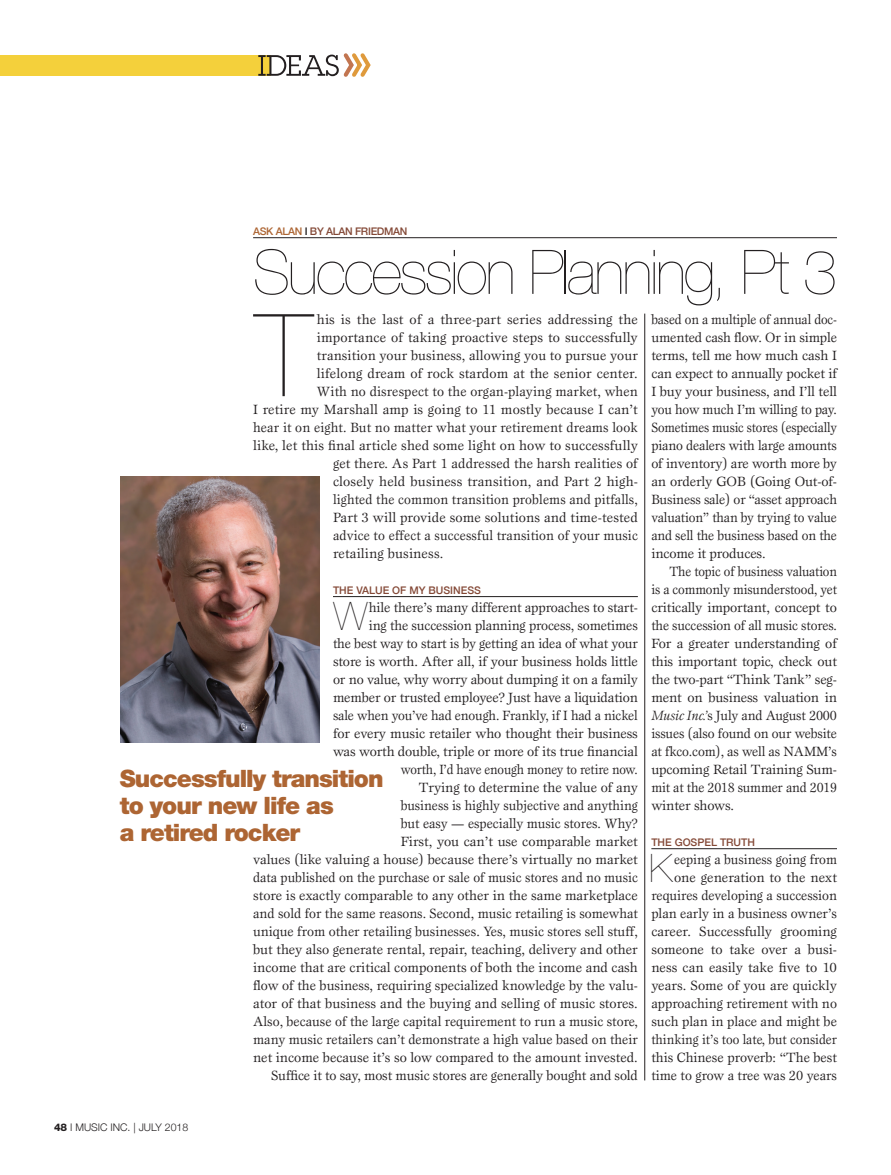
<style>
.page{position:relative;width:891px;height:1175px;background:#fff}
.page>*{position:absolute;margin:0;border:0;box-sizing:border-box;transform-origin:0 0}
.BD_Dropcap{font:200 114.75px "Helvetica Neue";color:#231f20}
.Feature_Headline_3{font:200 61.5px "Helvetica Neue";letter-spacing:-.04em;color:#231f20}
.BDN{font:200 39.15px "Helvetica Neue";color:#231f20}
.DK{font:900 24px/27px "Helvetica Neue";letter-spacing:-.04em;color:#ad6533}
.BD_With_Bug{font:13.8px/18px "Esprit";color:#231f20;text-align:right}
.BD_With_Bug-2{font:13.8px/18px "Esprit";color:#231f20;text-align:justify;scale:.92 1}
.BD_Dropcap-2{font:13.8px "Esprit";letter-spacing:.01em;color:#231f20}
.BDN-2{font:13.8px/18px "Esprit";letter-spacing:-.01em;color:#231f20;text-align:right}
.BDN-3{font:13.8px/18px "Esprit";letter-spacing:-.01em;color:#231f20;text-align:right;scale:.95 1}
.BD_Dropcap-3{font:13.8px "Esprit";letter-spacing:.01em;color:#231f20;scale:.95 1}
.BD_Dropcap-4{font:13.8px "Esprit";letter-spacing:.01em;color:#231f20;scale:.96 1}
.Kicker{font:500 10.5px "Helvetica Neue";color:#844937}
.Kicker-2{font:500 10.5px "Helvetica Neue";letter-spacing:-.03em;color:#844937}
.t1{font:300 10.5px "Helvetica Neue";color:#231f20}
.s1{color:#ad6533}
.s2{color:#231f20}
.s3{font-style:italic}
.s4{font-weight:800}
</style>
<div class="page">
<div style="left:0;top:55px;width:270px;height:21px;background:#f4d03b"></div>
<svg style="left:258px;top:53px;width:113px;height:24px"></svg>
<hr style="left:333px;top:596px;width:305px;height:1px;background:#231f20">
<hr style="left:651px;top:848px;width:186px;height:1px;background:#231f20">
<hr style="left:253px;top:237px;width:584px;height:1px;background:#231f20">
<img style="left:120px;top:476px;width:200px;height:266px">
<hr style="left:645px;top:313px;width:1px;height:767px;background:#231f20">
<p class="Kicker-2" style="left:253px;top:223px;width:156px"><span class="s1">ASK ALAN</span> <span class="s2">I</span> BY ALAN FRIEDMAN</p>
<p class="Feature_Headline_3" style="left:253px;top:224px;width:585px">Succession Planning, Pt 3</p>
<p class="BD_Dropcap" style="left:255px;top:266px;width:59px">T</p>
<p class="BD_Dropcap-2" style="left:317px;top:311px;width:323px">his is the last of a three-part series addressing the</p>
<p class="BD_Dropcap-2" style="left:317px;top:329px;width:322px">importance of taking proactive steps to successfully</p>
<p class="BD_Dropcap-2" style="left:317px;top:347px;width:322px">transition your business, allowing you to pursue your</p>
<p class="BD_Dropcap-2" style="left:317px;top:365px;width:323px">lifelong dream of rock stardom at the senior center.</p>
<p class="BD_Dropcap-2" style="left:317px;top:383px;width:322px">With no disrespect to the organ-playing market, when</p>
<p class="BD_Dropcap-2" style="left:253px;top:401px;width:386px">I retire my Marshall amp is going to 11 mostly because I can’t</p>
<p class="BD_Dropcap-4" style="left:253px;top:419px;width:402px">hear it on eight. But no matter what your retirement dreams look</p>
<p class="BD_Dropcap-2" style="left:253px;top:437px;width:386px">like, let this final article shed some light on how to successfully</p>
<p class="BD_Dropcap-2" style="left:333px;top:455px;width:306px">get there. As Part 1 addressed the harsh realities of</p>
<p class="BD_Dropcap-2" style="left:333px;top:473px;width:306px">closely held business transition, and Part 2 high-</p>
<p class="BD_Dropcap-3" style="left:333px;top:491px;width:322px">lighted the common transition problems and pitfalls,</p>
<p class="BD_Dropcap-2" style="left:333px;top:509px;width:306px">Part 3 will provide some solutions and time-tested</p>
<p class="BD_Dropcap-3" style="left:333px;top:527px;width:322px">advice to effect a successful transition of your music</p>
<p class="BD_Dropcap-2" style="left:333px;top:545px;width:112px">retailing business.</p>
<p class="Kicker" style="left:333px;top:582px;width:150px">THE VALUE OF MY BUSINESS</p>
<p class="BDN" style="left:333px;top:586px;width:36px">W</p>
<p class="BDN-2" style="left:333px;top:598px;width:306px">hile there’s many different approaches to start-<br>ing the succession planning process, sometimes<br>the best way to start is by getting an idea of what your store is worth. After all, if your business holds little or no value, why worry about dumping it on a family member or trusted employee? Just have a liquidation sale when you’ve had enough. Frankly, if I had a nickel for every music retailer who thought their business was worth double, triple or more of its true financial worth, I’d have enough money to retire now.</p>
<p class="BD_With_Bug" style="left:253px;top:778px;width:386px">Trying to determine the value of any<br>business is highly subjective and anything<br>but easy — especially music stores. Why?<br>First, you can’t use comparable market<br>values (like valuing a house) because there’s virtually no market data published on the purchase or sale of music stores and no music store is exactly comparable to any other in the same marketplace and sold for the same reasons. Second, music retailing is somewhat unique from other retailing businesses. Yes, music stores sell stuff, but they also generate rental, repair, teaching, delivery and other income that are critical components of both the income and cash flow of the business, requiring specialized knowledge by the valu&shy;ator of that business and the buying and selling of music stores.<br>Also, because of the large capital requirement to run a music store, many music retailers can’t demonstrate a high value based on their net income because it’s so low compared to the amount invested.</p>
<p class="BD_With_Bug" style="left:271px;top:1066px;width:368px">Suffice it to say, most music stores are generally bought and sold</p>
<p class="DK" style="left:120px;top:764px;width:265px">Successfully transition to your new life as<br>a retired rocker</p>
<p class="BD_With_Bug-2" style="left:651px;top:310px;width:203px">based on a multiple of annual doc&shy;umented cash flow. Or in simple terms, tell me how much cash I can expect to annually pocket if I buy your business, and I’ll tell you how much I’m willing to pay.<br>Sometimes music stores (especially piano dealers with large amounts of inventory) are worth more by an orderly GOB (Going Out-of-Business sale) or “asset approach valuation” than by trying to value and sell the business based on the income it produces.</p>
<p class="BD_With_Bug-2" style="left:651px;top:562px;width:203px;text-indent:18px">The topic of business valuation is a commonly misunderstood, yet critically important, concept to the succession of all music stores.<br>For a greater understanding of this important topic, check out the two-part “Think Tank” seg&shy;ment on business valuation in <span class="s3">Music Inc.’</span>s July and August 2000 issues (also found on our website at fkco.com), as well as NAMM’s upcoming Retail Training Sum&shy;mit at the 2018 summer and 2019 winter shows.</p>
<p class="Kicker" style="left:651px;top:834px;width:105px">THE GOSPEL TRUTH</p>
<p class="BDN" style="left:649px;top:838px;width:25px">K</p>
<p class="BDN-3" style="left:651px;top:850px;width:197px">eeping a business going from one generation to the next requires developing a succession plan early in a business owner’s career. Successfully grooming someone to take over a busi&shy;ness can easily take five to 10 years. Some of you are quickly approaching retirement with no such plan in place and might be thinking it’s too late, but consider this Chinese proverb: “The best time to grow a tree was 20 years</p>
<p class="t1" style="left:54px;top:1118px;width:136px"><span class="s4">48</span> I MUSIC INC. | JULY 2018</p>
</div>
